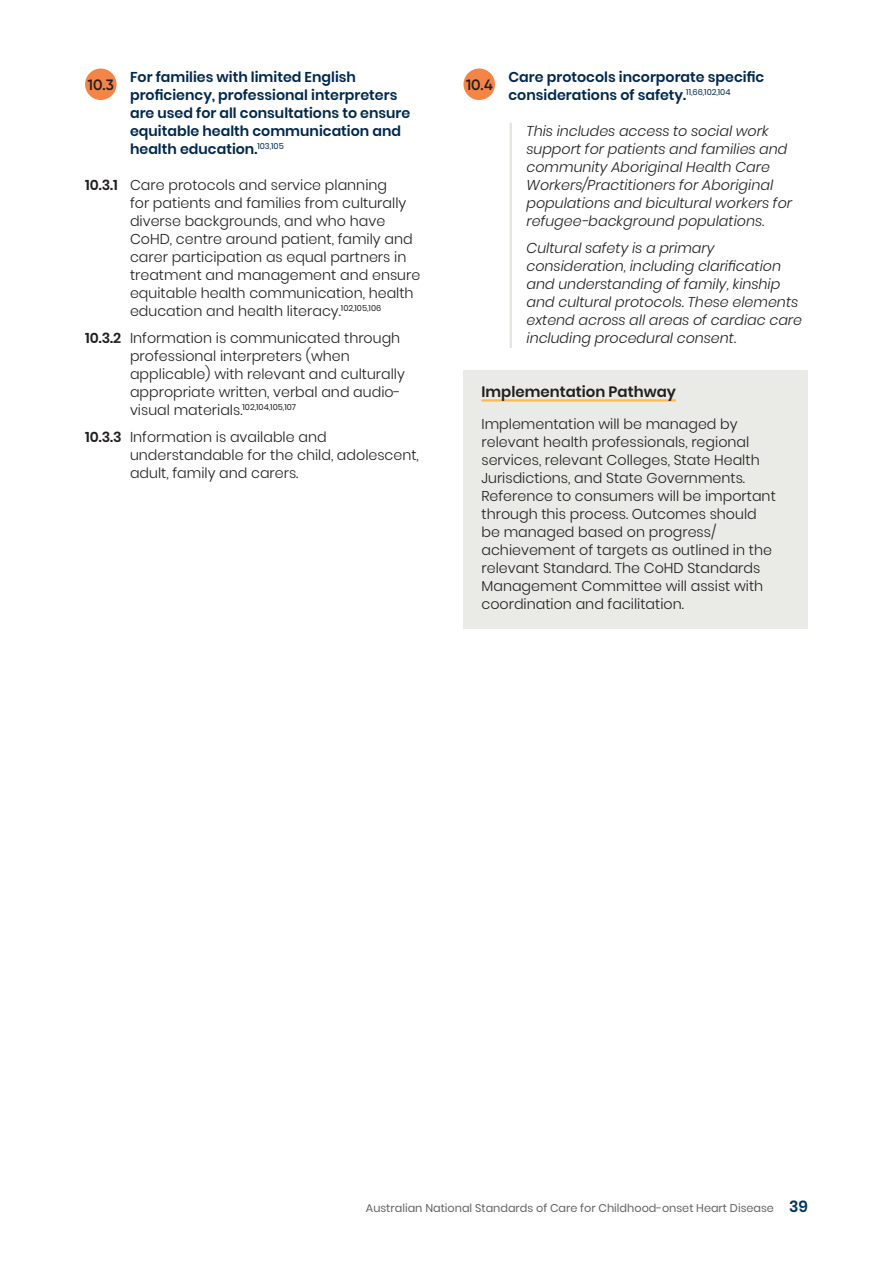
<style>
.page{position:relative;width:893px;height:1263px;background:#fff}
.page>*{position:absolute;margin:0;border:0;box-sizing:border-box;transform-origin:0 0}
.Subhead_2__section_2{font:600 15px "Poppins";color:#231f20}
.Feature_block_quote__13_15pt{font:600 15px "Gilroy";color:#231f20}
.Standards___1_1_1_lvl{font:300 14.25px/18px "Poppins";color:#231f20}
.Standards___indented_examples{font:italic 300 14.25px/18px "Poppins";color:#231f20}
.Body_copy__9_5_12pt{font:300 14.25px/18px "Poppins";color:#231f20}
.Standards___1_1_lvl{font:600 14.25px/18px "Poppins";color:#00294e}
.t1{font:11.25px "Poppins";color:#636366}
.s1{font-weight:600}
.s2{font-weight:600;font-size:15.75px;color:#003560}
</style>
<div class="page">
<div style="left:85px;top:69px;width:32px;height:31px;background:#f58546;border-radius:50%"></div>
<hr style="left:510px;top:123px;width:2px;height:225px;background:#e6e4df">
<div style="left:463px;top:69px;width:32px;height:31px;background:#f58546;border-radius:50%"></div>
<div style="left:463px;top:370px;width:345px;height:259px;background:#eaeae6"></div>
<hr style="left:481px;top:399px;width:195px;height:3px;background:#febd3b">
<p class="Feature_block_quote__13_15pt" style="left:88px;top:75px;width:28px">10.3</p>
<p class="Standards___1_1_lvl" style="left:130px;top:68px;width:282px">For families with limited English proficiency, professional interpreters are used for all consultations to ensure equitable health communication and health education.<sup>103,105</sup></p>
<p class="Standards___1_1_1_lvl" style="left:130px;top:176px;width:292px;text-indent:-45px"><span class="s1">10.3.1</span> Care protocols and service planning<br>for patients and families from culturally diverse backgrounds, and who have CoHD, centre around patient, family and carer participation as equal partners in treatment and management and ensure equitable health communication, health education and health literacy.<sup>102,105,106</sup></p>
<p class="Standards___1_1_1_lvl" style="left:130px;top:329px;width:276px;text-indent:-45px"><span class="s1">10.3.2</span> Information is communicated through professional interpreters (when applicable) with relevant and culturally appropriate written, verbal and audio&shy;visual materials.<sup>102,104,105,107</sup></p>
<p class="Standards___1_1_1_lvl" style="left:130px;top:428px;width:290px;text-indent:-45px"><span class="s1">10.3.3</span> Information is available and understandable for the child, adolescent, adult, family and carers.</p>
<p class="Feature_block_quote__13_15pt" style="left:466px;top:75px;width:29px">10.4</p>
<p class="Standards___1_1_lvl" style="left:508px;top:68px;width:257px">Care protocols incorporate specific considerations of safety.<sup>11,66,102,104</sup></p>
<p class="Standards___indented_examples" style="left:526px;top:122px;width:267px">This includes access to social work support for patients and families and community Aboriginal Health Care Workers/Practitioners for Aboriginal populations and bicultural workers for refugee-background populations.</p>
<p class="Standards___indented_examples" style="left:526px;top:239px;width:277px">Cultural safety is a primary consideration, including clarification and understanding of family, kinship and cultural protocols. These elements extend across all areas of cardiac care including procedural consent.</p>
<p class="Subhead_2__section_2" style="left:481px;top:383px;width:196px">Implementation Pathway</p>
<p class="Body_copy__9_5_12pt" style="left:481px;top:415px;width:296px">Implementation will be managed by relevant health professionals, regional services, relevant Colleges, State Health Jurisdictions, and State Governments.<br>Reference to consumers will be important through this process. Outcomes should be managed based on progress/ achievement of targets as outlined in the relevant Standard. The CoHD Standards Management Committee will assist with coordination and facilitation.</p>
<p class="t1" style="left:366px;top:1201px;width:444px">Australian National Standards of Care for Childhood-onset Heart Disease <span class="s2">39</span></p>
</div>
